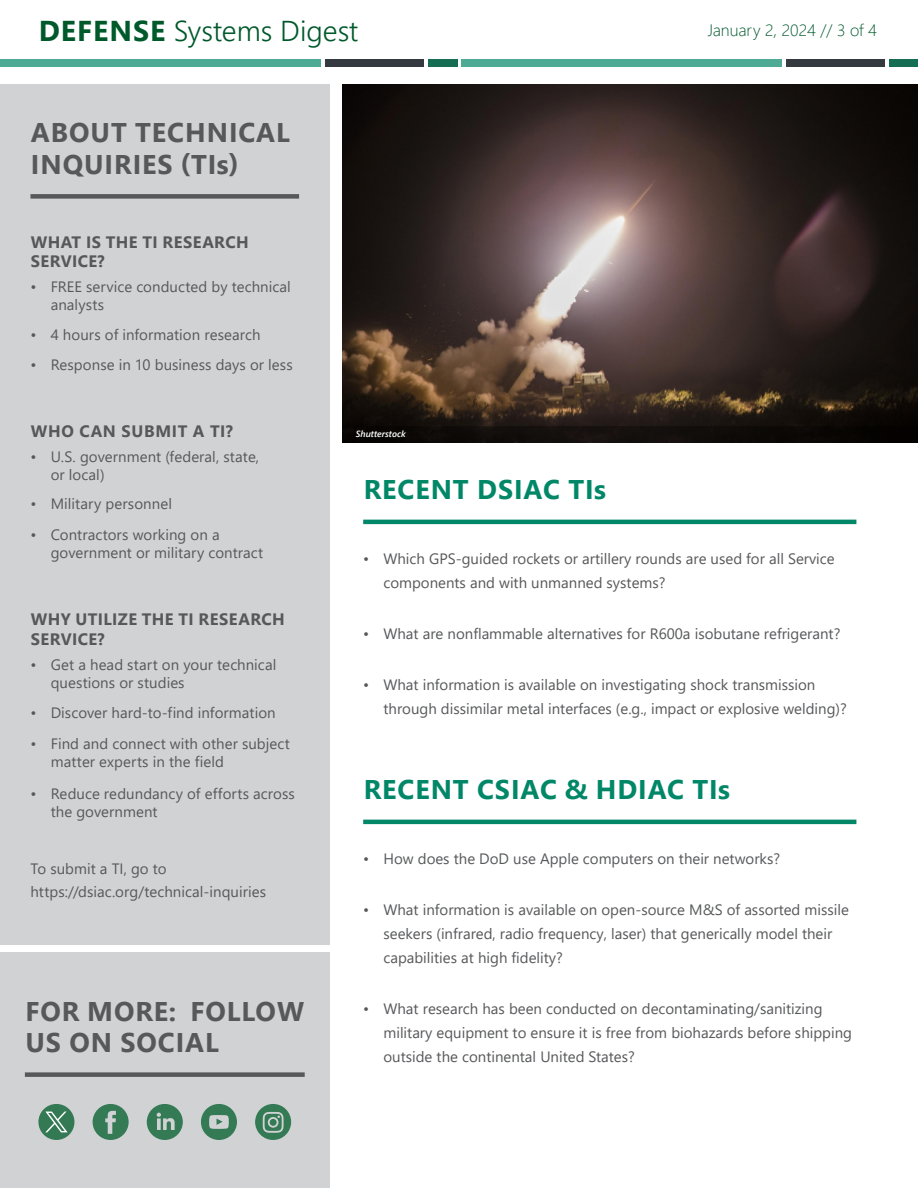
<style>
.page{position:relative;width:918px;height:1188px;background:#fff}
.page>*{position:absolute;margin:0;border:0;box-sizing:border-box;transform-origin:0 0}
.t1{font:300 28.65px "Segoe UI";color:#00592b}
.Heading_1_-_Green{font:700 27px "Segoe UI";letter-spacing:.035em;color:#008767}
.Heading_1_-_Blue{font:700 27px/31.5px "Segoe UI";letter-spacing:.035em;color:#57585a}
.Heading_1_-_Gray{font:700 27px/31.5px "Segoe UI";letter-spacing:.035em;color:#57585a}
.t2{font:700 16.5px/19.8px "Segoe UI";letter-spacing:.025em;color:#57585a}
.t3{font:300 16.5px "Segoe UI";color:#00592b}
.Paragraph_Style_2{font:15px/24px "Segoe UI";color:#57585a}
.Image_Source{font:italic 600 9px "Segoe UI";color:#fff}
.s1{font-weight:700}
</style>
<div class="page">
<div style="left:0;top:59px;width:321px;height:7px;background:#4dab95"></div>
<div style="left:325px;top:59px;width:99px;height:7px;background:#343a40"></div>
<div style="left:428px;top:59px;width:29px;height:7px;background:#156e54"></div>
<div style="left:461px;top:59px;width:321px;height:7px;background:#4dab95"></div>
<div style="left:787px;top:59px;width:98px;height:7px;background:#343a40"></div>
<div style="left:889px;top:59px;width:29px;height:7px;background:#156e54"></div>
<div style="left:0;top:953px;width:330px;height:235px;background:#d1d2d4"></div>
<div style="left:0;top:85px;width:330px;height:860px;background:#d1d2d4"></div>
<img style="left:342px;top:85px;width:576px;height:341px">
<div style="left:342px;top:426px;width:576px;height:16px;background:#0e0a09"></div>
<div style="left:25px;top:1072px;width:280px;height:5px;background:#57585a"></div>
<svg style="left:93px;top:1104px;width:36px;height:36px"></svg>
<svg style="left:147px;top:1104px;width:36px;height:36px"></svg>
<svg style="left:201px;top:1104px;width:36px;height:36px"></svg>
<svg style="left:255px;top:1104px;width:36px;height:36px"></svg>
<hr style="left:363px;top:520px;width:493px;height:4px;background:#008767">
<hr style="left:363px;top:820px;width:493px;height:4px;background:#008767">
<div style="left:30px;top:194px;width:269px;height:5px;background:#57585a"></div>
<div style="left:38px;top:1104px;width:36px;height:36px;background:#337a54;border-radius:50%"></div>
<svg style="left:45px;top:1112px;width:23px;height:20px"></svg>
<h1 class="t1" style="left:39px;top:4px;width:321px"><span class="s1">DEFENSE</span> Systems Digest</h1>
<p class="t3" style="left:708px;top:15px;width:171px">January 2, 2024 // 3 of 4</p>
<p class="Heading_1_-_Blue" style="left:31px;top:115px;width:261px">ABOUT TECHNICAL<br>INQUIRIES (TIs)</p>
<p class="t2" style="left:31px;top:231px;width:220px">WHAT IS THE TI RESEARCH<br>SERVICE?</p>
<p class="Paragraph_Style_2" style="left:51px;top:277px;width:242px;line-height:18px;text-indent:-20px">• FREE service conducted by technical analysts</p>
<p class="Paragraph_Style_2" style="left:30px;top:322px;width:232px">• 4 hours of information research</p>
<p class="Paragraph_Style_2" style="left:30px;top:352px;width:264px">• Response in 10 business days or less</p>
<p class="t2" style="left:31px;top:420px;width:204px">WHO CAN SUBMIT A TI?</p>
<p class="Paragraph_Style_2" style="left:51px;top:446px;width:210px;line-height:18px;text-indent:-20px">• U.S. government (federal, state, or local)</p>
<p class="Paragraph_Style_2" style="left:30px;top:490px;width:143px">• Military personnel</p>
<p class="Paragraph_Style_2" style="left:51px;top:524px;width:214px;line-height:18px;text-indent:-20px">• Contractors working on a government or military contract</p>
<p class="t2" style="left:31px;top:608px;width:256px">WHY UTILIZE THE TI RESEARCH<br>SERVICE?</p>
<p class="Paragraph_Style_2" style="left:51px;top:654px;width:227px;line-height:18px;text-indent:-20px">• Get a head start on your technical questions or studies</p>
<p class="Paragraph_Style_2" style="left:30px;top:699px;width:247px">• Discover hard-to-find information</p>
<p class="Paragraph_Style_2" style="left:51px;top:733px;width:241px;line-height:18px;text-indent:-20px">• Find and connect with other subject matter experts in the field</p>
<p class="Paragraph_Style_2" style="left:51px;top:783px;width:246px;line-height:18px;text-indent:-20px">• Reduce redundancy of efforts across the government</p>
<p class="Paragraph_Style_2" style="left:30px;top:855px;width:138px">To submit a TI, go to</p>
<p class="Paragraph_Style_2" style="left:30px;top:878px;width:237px">https://dsiac.org/technical-inquiries</p>
<p class="Heading_1_-_Gray" style="left:25px;top:993px;width:280px">FOR MORE: FOLLOW<br>US ON SOCIAL</p>
<p class="Image_Source" style="left:356px;top:426px;width:52px">Shutterstock</p>
<p class="Heading_1_-_Green" style="left:364px;top:464px;width:244px">RECENT DSIAC TIs</p>
<p class="Paragraph_Style_2" style="left:383px;top:545px;width:453px;text-indent:-20px">• Which GPS-guided rockets or artillery rounds are used for all Service components and with unmanned systems?</p>
<p class="Paragraph_Style_2" style="left:363px;top:620px;width:479px">• What are nonflammable alternatives for R600a isobutane refrigerant?</p>
<p class="Paragraph_Style_2" style="left:383px;top:671px;width:465px;text-indent:-20px">• What information is available on investigating shock transmission through dissimilar metal interfaces (e.g., impact or explosive welding)?</p>
<p class="Heading_1_-_Green" style="left:364px;top:764px;width:368px">RECENT CSIAC &amp; HDIAC TIs</p>
<p class="Paragraph_Style_2" style="left:363px;top:845px;width:418px">• How does the DoD use Apple computers on their networks?</p>
<p class="Paragraph_Style_2" style="left:383px;top:896px;width:467px;text-indent:-20px">• What information is available on open-source M&amp;S of assorted missile seekers (infrared, radio frequency, laser) that generically model their capabilities at high fidelity?</p>
<p class="Paragraph_Style_2" style="left:383px;top:995px;width:470px;text-indent:-20px">• What research has been conducted on decontaminating/sanitizing military equipment to ensure it is free from biohazards before shipping outside the continental United States?</p>
</div>
